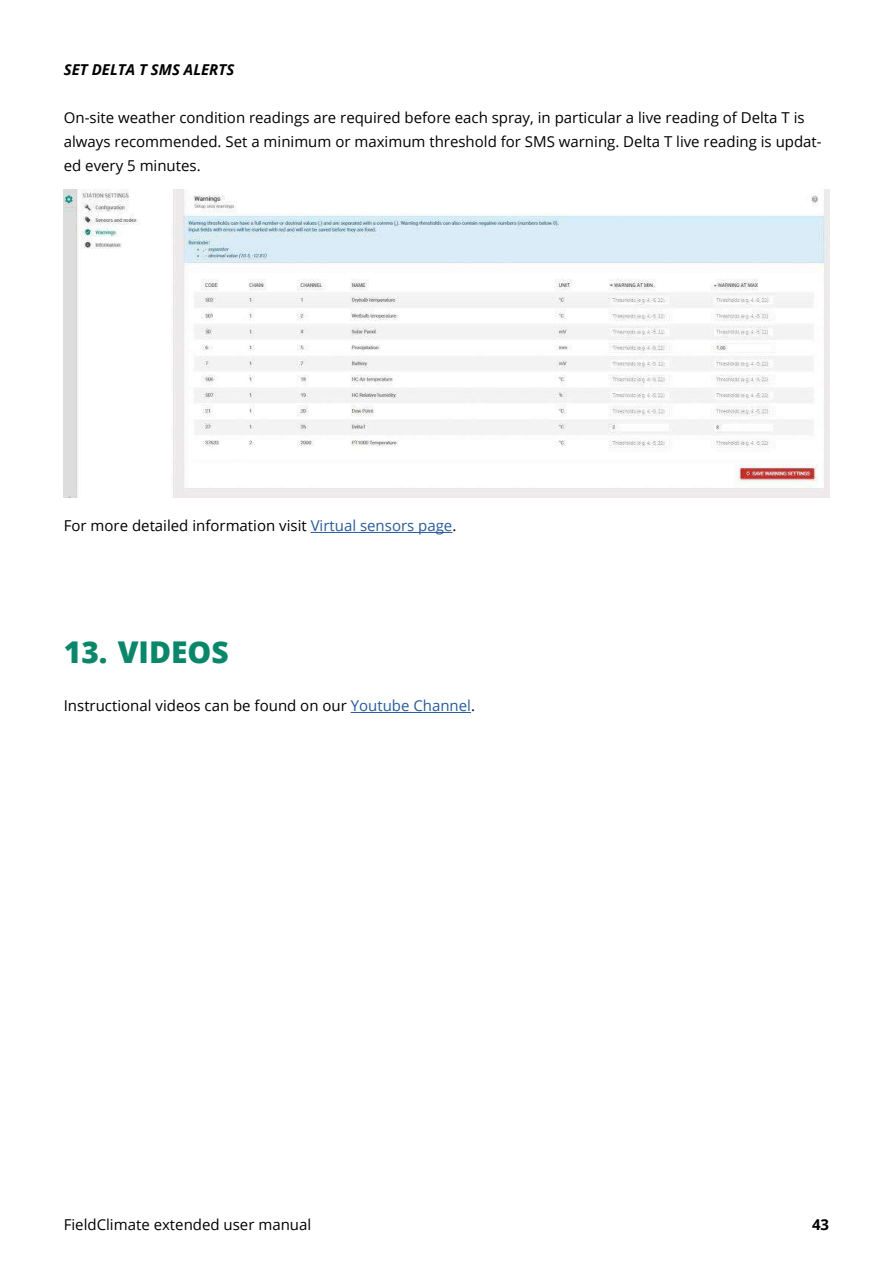
<style>
.page{position:relative;width:893px;height:1263px;background:#fff}
.page>*{position:absolute;margin:0;border:0;box-sizing:border-box;transform-origin:0 0}
.t1{font:800 30px "Open Sans";color:#0a876b}
.t2{font:15px/24px "Open Sans";color:#000}
.t3{font:italic 700 15px "Open Sans";color:#000}
.t4{font:700 15px "Open Sans";color:#000}
.s1{color:#275b9b}
</style>
<div class="page">
<hr style="left:311px;top:532px;width:141px;height:1px;background:#275b9b">
<hr style="left:351px;top:712px;width:120px;height:1px;background:#275b9b">
<img style="left:64px;top:189px;width:765px;height:309px">
<p class="t3" style="left:64px;top:59px;width:172px">SET DELTA T SMS ALERTS</p>
<p class="t2" style="left:64px;top:105px;width:759px">On-site weather condition readings are required before each spray, in particular a live reading of Delta T is always recommended. Set a minimum or maximum threshold for SMS warning. Delta T live reading is updat&shy;ed every 5 minutes.</p>
<p class="t2" style="left:64px;top:513px;width:394px">For more detailed information visit <span class="s1">Virtual sensors page</span>.</p>
<h1 class="t1" style="left:64px;top:630px;width:166px">13. VIDEOS</h1>
<p class="t2" style="left:64px;top:693px;width:413px">Instructional videos can be found on our <span class="s1">Youtube Channel</span>.</p>
<p class="t2" style="left:64px;top:1212px;width:249px">FieldClimate extended user manual</p>
<p class="t4" style="left:812px;top:1214px;width:19px">43</p>
</div>
